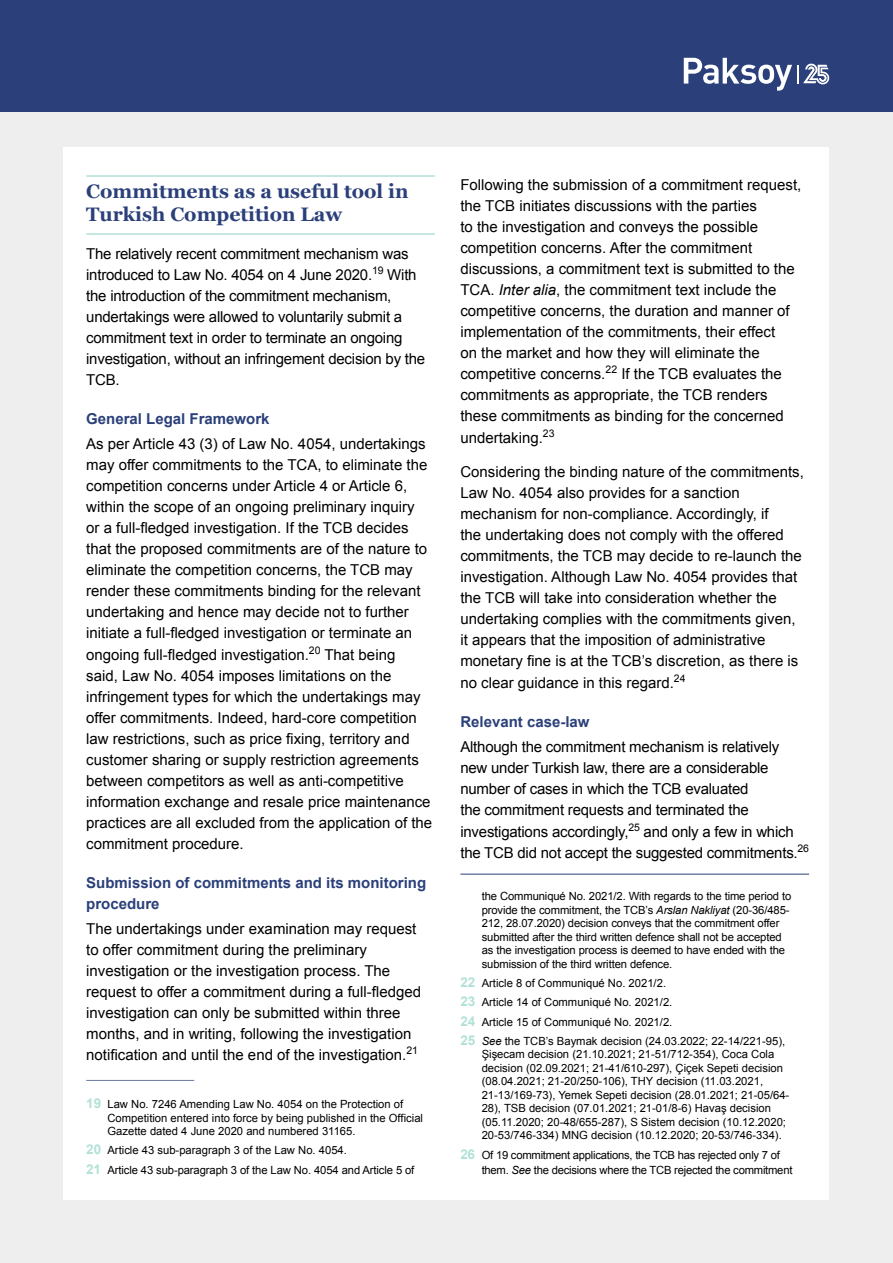
<style>
.page{position:relative;width:893px;height:1263px;background:#eee}
.page>*{position:absolute;margin:0;border:0;box-sizing:border-box;transform-origin:0 0}
.t1{font:700 19.5px/22.5px "Georgia";color:#2b407a}
.t2{font:15px/21px "Arial";color:#000}
.t3{font:700 15px/21px "Arial";color:#2b407a}
.t4{font:11.25px/13.5px "Arial";color:#000}
.t5{font:11.25px/15px "Arial";letter-spacing:-.02em;color:#000}
.s1{font-weight:700;font-size:13.5px;color:#b2e1d8}
.s2{font-style:italic}
</style>
<div class="page">
<div style="left:0;top:0;width:893px;height:112px;background:#2b407a"></div>
<div style="left:64px;top:147px;width:765px;height:1052px;background:#fff"></div>
<svg style="left:684px;top:58px;width:108px;height:33px"></svg>
<svg style="left:798px;top:63px;width:31px;height:21px"></svg>
<hr style="left:86px;top:175px;width:349px;height:2px;background:#b2e1d8">
<hr style="left:86px;top:233px;width:349px;height:2px;background:#b2e1d8">
<hr style="left:86px;top:1080px;width:108px;height:1px;background:#6b79a2">
<hr style="left:460px;top:874px;width:349px;height:1px;background:#2b407a">
<h1 class="t1" style="left:86px;top:179px;width:324px">Commitments as a useful tool in<br>Turkish Competition Law</h1>
<p class="t2" style="left:86px;top:243px;width:341px">The relatively recent commitment mechanism was introduced to Law No. 4054 on 4 June 2020.<sup>19</sup> With the introduction of the commitment mechanism, undertakings were allowed to voluntarily submit a commitment text in order to terminate an ongoing investigation, without an infringement decision by the TCB.</p>
<p class="t3" style="left:86px;top:409px;width:185px">General Legal Framework</p>
<p class="t2" style="left:86px;top:433px;width:347px">As per Article 43 (3) of Law No. 4054, undertakings may offer commitments to the TCA, to eliminate the competition concerns under Article 4 or Article 6, within the scope of an ongoing preliminary inquiry<br>or a full-fledged investigation. If the TCB decides that the proposed commitments are of the nature to eliminate the competition concerns, the TCB may render these commitments binding for the relevant undertaking and hence may decide not to further initiate a full-fledged investigation or terminate an ongoing full-fledged investigation.<sup>20</sup> That being<br>said, Law No. 4054 imposes limitations on the infringement types for which the undertakings may offer commitments. Indeed, hard-core competition law restrictions, such as price fixing, territory and customer sharing or supply restriction agreements between competitors as well as anti-competitive information exchange and resale price maintenance practices are all excluded from the application of the commitment procedure.</p>
<p class="t3" style="left:86px;top:872px;width:342px">Submission of commitments and its monitoring procedure</p>
<p class="t2" style="left:86px;top:918px;width:336px">The undertakings under examination may request to offer commitment during the preliminary investigation or the investigation process. The request to offer a commitment during a full-fledged investigation can only be submitted within three months, and in writing, following the investigation notification and until the end of the investigation.<sup>21</sup></p>
<p class="t4" style="left:107px;top:1097px;width:317px;text-indent:-21px"><span class="s1">19</span> Law No. 7246 Amending Law No. 4054 on the Protection of<br>Competition entered into force by being published in the Official<br>Gazette dated 4 June 2020 and numbered 31165.</p>
<p class="t4" style="left:86px;top:1141px;width:330px;line-height:19.2px"><span class="s1">20</span> Article 43 sub-paragraph 3 of the Law No. 4054.<br><span class="s1">21</span> Article 43 sub-paragraph 3 of the Law No. 4054 and Article 5 of</p>
<p class="t2" style="left:460px;top:174px;width:342px">Following the submission of a commitment request, the TCB initiates discussions with the parties<br>to the investigation and conveys the possible competition concerns. After the commitment discussions, a commitment text is submitted to the TCA. <span class="s2">Inter alia</span>, the commitment text include the competitive concerns, the duration and manner of implementation of the commitments, their effect<br>on the market and how they will eliminate the competitive concerns.<sup>22</sup> If the TCB evaluates the commitments as appropriate, the TCB renders these commitments as binding for the concerned undertaking.<sup>23</sup></p>
<p class="t2" style="left:460px;top:462px;width:345px">Considering the binding nature of the commitments, Law No. 4054 also provides for a sanction mechanism for non-compliance. Accordingly, if<br>the undertaking does not comply with the offered commitments, the TCB may decide to re-launch the investigation. Although Law No. 4054 provides that the TCB will take into consideration whether the undertaking complies with the commitments given, it appears that the imposition of administrative monetary fine is at the TCB’s discretion, as there is no clear guidance in this regard.<sup>24</sup></p>
<p class="t3" style="left:460px;top:711px;width:131px">Relevant case-law</p>
<p class="t2" style="left:460px;top:736px;width:350px">Although the commitment mechanism is relatively new under Turkish law, there are a considerable number of cases in which the TCB evaluated<br>the commitment requests and terminated the investigations accordingly,<sup>25</sup> and only a few in which the TCB did not accept the suggested commitments.<sup>26</sup></p>
<p class="t4" style="left:482px;top:890px;width:311px">the Communiqué No. 2021/2. With regards to the time period to provide the commitment, the TCB’s <span class="s2">Arslan Nakliyat</span> (20-36/485- 212, 28.07.2020) decision conveys that the commitment offer submitted after the third written defence shall not be accepted as the investigation process is deemed to have ended with the submission of the third written defence.</p>
<p class="t4" style="left:460px;top:974px;width:326px;line-height:19.2px"><span class="s1">22</span> Article 8 of Communiqué No. 2021/2.<br><span class="s1">23</span> Article 14 of Communiqué No. 2021/2.<br><span class="s1">24</span> Article 15 of Communiqué No. 2021/2.<br><span class="s1">25</span> <span class="s2">See</span> the TCB’s Baymak decision (24.03.2022; 22-14/221-95),</p>
<p class="t4" style="left:482px;top:1048px;width:309px">Şişecam decision (21.10.2021; 21-51/712-354), Coca Cola decision (02.09.2021; 21-41/610-297), Çiçek Sepeti decision (08.04.2021; 21-20/250-106), THY decision (11.03.2021, 21-13/169-73), Yemek Sepeti decision (28.01.2021; 21-05/64- 28), TSB decision (07.01.2021; 21-01/8-6) Havaş decision (05.11.2020; 20-48/655-287), S Sistem decision (10.12.2020; 20-53/746-334) MNG decision (10.12.2020; 20-53/746-334).</p>
<p class="t5" style="left:482px;top:1147px;width:312px;text-indent:-21px"><span class="s1">26</span> Of 19 commitment applications, the TCB has rejected only 7 of them. <span class="s2">See</span> the decisions where the TCB rejected the commitment</p>
</div>
